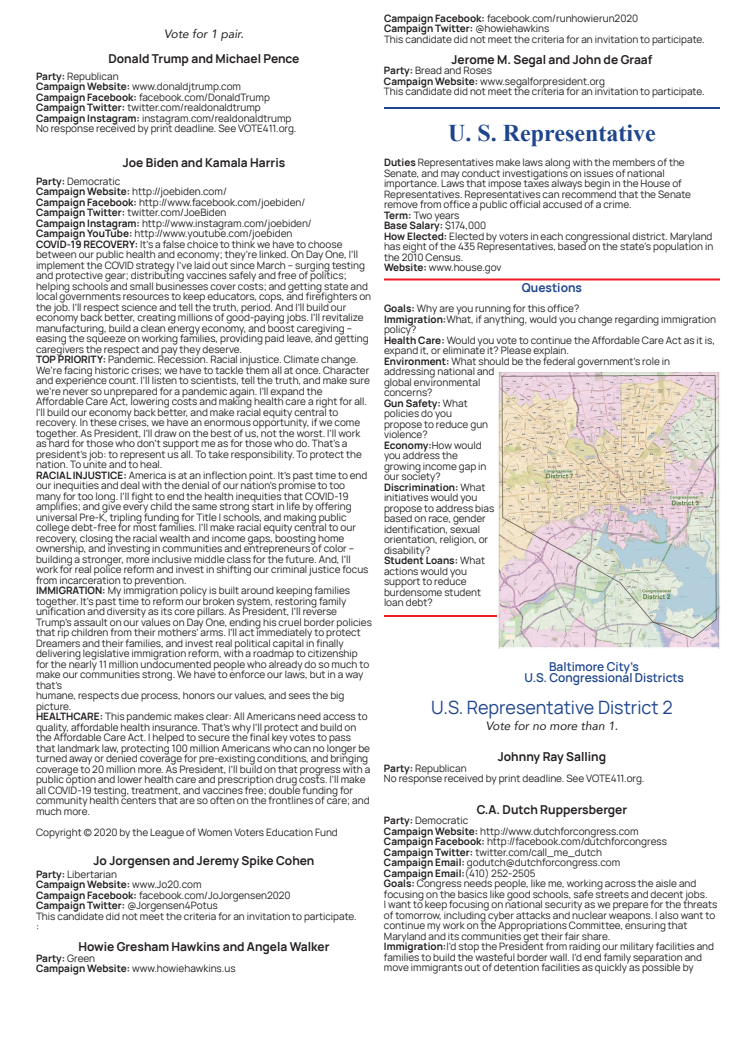
<style>
.page{position:relative;width:756px;height:1044px;background:#fff}
.page>*{position:absolute;margin:0;border:0;box-sizing:border-box;transform-origin:0 0}
.t1{font:700 24px "Times New Roman";color:#1e458d}
.t2{font:18px "Manrope";color:#1e458d}
.t3{font:700 12px "Manrope";color:#231f20}
.t4{font:600 12px/11px "Manrope";color:#1e458d}
.t5{font:italic 12px "Avenir";color:#231f20}
.t6{font:700 12px "Manrope";color:#1e458d}
.t7{font:10px/10.5px "Manrope";color:#231f20}
.s1{font-weight:700}
</style>
<div class="page">
<hr style="left:384px;top:107px;width:336px;height:2px;background:#1e458d">
<hr style="left:384px;top:278px;width:336px;height:2px;background:#ee1d23">
<hr style="left:384px;top:615px;width:113px;height:2px;background:#ee1d23">
<img style="left:498px;top:372px;width:222px;height:277px">
<p class="t5" style="left:164px;top:26px;width:81px">Vote for 1 pair.</p>
<p class="t3" style="left:108px;top:51px;width:193px">Donald Trump and Michael Pence</p>
<p class="t7" style="left:36px;top:71px;width:262px"><span class="s1">Party:</span> Republican<br><span class="s1">Campaign Website:</span> www.donaldjtrump.com<br><span class="s1">Campaign Facebook:</span> facebook.com/DonaldTrump <span class="s1">Campaign Twitter:</span> twitter.com/realdonaldtrump <span class="s1">Campaign Instagram:</span> instagram.com/realdonaldtrump No response received by print deadline. See VOTE411.org.</p>
<p class="t3" style="left:123px;top:154px;width:164px">Joe Biden and Kamala Harris</p>
<p class="t7" style="left:36px;top:176px;width:337px"><span class="s1">Party:</span> Democratic<br><span class="s1">Campaign Website:</span> http://joebiden.com/<br><span class="s1">Campaign Facebook:</span> http://www.facebook.com/joebiden/<br><span class="s1">Campaign Twitter:</span> twitter.com/JoeBiden<br><span class="s1">Campaign Instagram:</span> http://www.instagram.com/joebiden/<br><span class="s1">Campaign YouTube:</span> http://www.youtube.com/joebiden<br><span class="s1">COVID-19 RECOVERY:</span> It’s a false choice to think we have to choose between our public health and economy; they’re linked. On Day One, I’ll implement the COVID strategy I’ve laid out since March – surging testing and protective gear; distributing vaccines safely and free of politics; helping schools and small businesses cover costs; and getting state and local governments resources to keep educators, cops, and firefighters on the job. I’ll respect science and tell the truth, period. And I’ll build our economy back better, creating millions of good-paying jobs. I’ll revitalize manufacturing, build a clean energy economy, and boost caregiving – easing the squeeze on working families, providing paid leave, and getting caregivers the respect and pay they deserve.<br><span class="s1">TOP PRIORITY:</span> Pandemic. Recession. Racial injustice. Climate change.<br>We’re facing historic crises; we have to tackle them all at once. Character and experience count. I’ll listen to scientists, tell the truth, and make sure we’re never so unprepared for a pandemic again. I’ll expand the Affordable Care Act, lowering costs and making health care a right for all.<br>I’ll build our economy back better, and make racial equity central to recovery. In these crises, we have an enormous opportunity, if we come together. As President, I’ll draw on the best of us, not the worst. I’ll work as hard for those who don’t support me as for those who do. That's a president’s job: to represent us all. To take responsibility. To protect the nation. To unite and to heal.<br><span class="s1">RACIAL INJUSTICE:</span> America is at an inflection point. It’s past time to end our inequities and deal with the denial of our nation’s promise to too many for too long. I’ll fight to end the health inequities that COVID-19 amplifies; and give every child the same strong start in life by offering universal Pre-K, tripling funding for Title I schools, and making public college debt-free for most families. I’ll make racial equity central to our recovery, closing the racial wealth and income gaps, boosting home ownership, and investing in communities and entrepreneurs of color – building a stronger, more inclusive middle class for the future. And, I’ll work for real police reform and invest in shifting our criminal justice focus from incarceration to prevention.<br><span class="s1">IMMIGRATION:</span> My immigration policy is built around keeping families together. It’s past time to reform our broken system, restoring family unification and diversity as its core pillars. As President, I’ll reverse Trump’s assault on our values on Day One, ending his cruel border policies that rip children from their mothers’ arms. I’ll act immediately to protect Dreamers and their families, and invest real political capital in finally delivering legislative immigration reform, with a roadmap to citizenship for the nearly 11 million undocumented people who already do so much to make our communities strong. We have to enforce our laws, but in a way that’s<br>humane, respects due process, honors our values, and sees the big picture.<br><span class="s1">HEALTHCARE:</span> This pandemic makes clear: All Americans need access to quality, affordable health insurance. That’s why I’ll protect and build on the Affordable Care Act. I helped to secure the final key votes to pass that landmark law, protecting 100 million Americans who can no longer be turned away or denied coverage for pre-existing conditions, and bringing coverage to 20 million more. As President, I’ll build on that progress with a public option and lower health care and prescription drug costs. I’ll make all COVID-19 testing, treatment, and vaccines free; double funding for community health centers that are so often on the frontlines of care; and much more.</p>
<p class="t7" style="left:36px;top:827px;width:303px">Copyright © 2020 by the League of Women Voters Education Fund</p>
<p class="t3" style="left:94px;top:853px;width:222px">Jo Jorgensen and Jeremy Spike Cohen</p>
<p class="t7" style="left:36px;top:869px;width:322px"><span class="s1">Party:</span> Libertarian<br><span class="s1">Campaign Website:</span> www.Jo20.com<br><span class="s1">Campaign Facebook:</span> facebook.com/JoJorgensen2020<br><span class="s1">Campaign Twitter:</span> @Jorgensen4Potus<br>This candidate did not meet the criteria for an invitation to participate. :</p>
<p class="t3" style="left:78px;top:939px;width:253px">Howie Gresham Hawkins and Angela Walker</p>
<p class="t7" style="left:36px;top:953px;width:201px"><span class="s1">Party:</span> Green<br><span class="s1">Campaign Website:</span> www.howiehawkins.us</p>
<p class="t7" style="left:384px;top:13px;width:322px"><span class="s1">Campaign Facebook:</span> facebook.com/runhowierun2020<br><span class="s1">Campaign Twitter:</span> @howiehawkins<br>This candidate did not meet the criteria for an invitation to participate.</p>
<p class="t3" style="left:452px;top:51px;width:202px">Jerome M. Segal and John de Graaf</p>
<p class="t7" style="left:384px;top:65px;width:322px"><span class="s1">Party:</span> Bread and Roses<br><span class="s1">Campaign Website:</span> www.segalforpresident.org<br>This candidate did not meet the criteria for an invitation to participate.</p>
<h1 class="t1" style="left:448px;top:120px;width:209px">U. S. Representative</h1>
<p class="t7" style="left:384px;top:157px;width:331px"><span class="s1">Duties</span> Representatives make laws along with the members of the Senate, and may conduct investigations on issues of national importance. Laws that impose taxes always begin in the House of Representatives. Representatives can recommend that the Senate remove from office a public official accused of a crime.<br><span class="s1">Term:</span> Two years<br><span class="s1">Base Salary:</span> $174,000<br><span class="s1">How Elected:</span> Elected by voters in each congressional district. Maryland has eight of the 435 Representatives, based on the state's population in the 2010 Census.<br><span class="s1">Website:</span> www.house.gov</p>
<p class="t6" style="left:522px;top:279px;width:62px">Questions</p>
<p class="t7" style="left:384px;top:303px;width:333px"><span class="s1">Goals:</span> Why are you running for this office?<br><span class="s1">Immigration:</span>What, if anything, would you change regarding immigration policy?<br><span class="s1">Health Care:</span> Would you vote to continue the Affordable Care Act as it is, expand it, or eliminate it? Please explain.<br><span class="s1">Environment:</span> What should be the federal government’s role in addressing national and<br>global environmental<br>concerns?<br><span class="s1">Gun Safety:</span> What<br>policies do you<br>propose to reduce gun<br>violence?<br><span class="s1">Economy:</span>How would<br>you address the<br>growing income gap in<br>our society?<br><span class="s1">Discrimination:</span> What<br>initiatives would you<br>propose to address bias<br>based on race, gender<br>identification, sexual<br>orientation, religion, or<br>disability?<br><span class="s1">Student Loans:</span> What<br>actions would you<br>support to reduce<br>burdensome student<br>loan debt?</p>
<p class="t4" style="left:524px;top:661px;width:161px;text-indent:25px">Baltimore City’s<br>U.S. Congressional Districts</p>
<h2 class="t2" style="left:431px;top:695px;width:243px">U.S. Representative District 2</h2>
<p class="t5" style="left:486px;top:718px;width:134px">Vote for no more than 1.</p>
<p class="t3" style="left:498px;top:749px;width:110px">Johnny Ray Salling</p>
<p class="t7" style="left:384px;top:763px;width:262px"><span class="s1">Party:</span> Republican<br>No response received by print deadline. See VOTE411.org.</p>
<p class="t3" style="left:477px;top:801px;width:152px">C.A. Dutch Ruppersberger</p>
<p class="t7" style="left:384px;top:815px;width:335px"><span class="s1">Party:</span> Democratic<br><span class="s1">Campaign Website:</span> http://www.dutchforcongress.com<br><span class="s1">Campaign Facebook:</span> http://facebook.com/dutchforcongress <span class="s1">Campaign Twitter:</span> twitter.com/call_me_dutch<br><span class="s1">Campaign Email:</span> godutch@dutchforcongress.com<br><span class="s1">Campaign Email:</span>(410) 252-2505<br><span class="s1">Goals:</span> Congress needs people, like me, working across the aisle and focusing on the basics like good schools, safe streets and decent jobs.<br>I want to keep focusing on national security as we prepare for the threats of tomorrow, including cyber attacks and nuclear weapons. I also want to continue my work on the Appropriations Committee, ensuring that Maryland and its communities get their fair share.<br><span class="s1">Immigration:</span>I’d stop the President from raiding our military facilities and families to build the wasteful border wall. I’d end family separation and move immigrants out of detention facilities as quickly as possible by</p>
</div>
